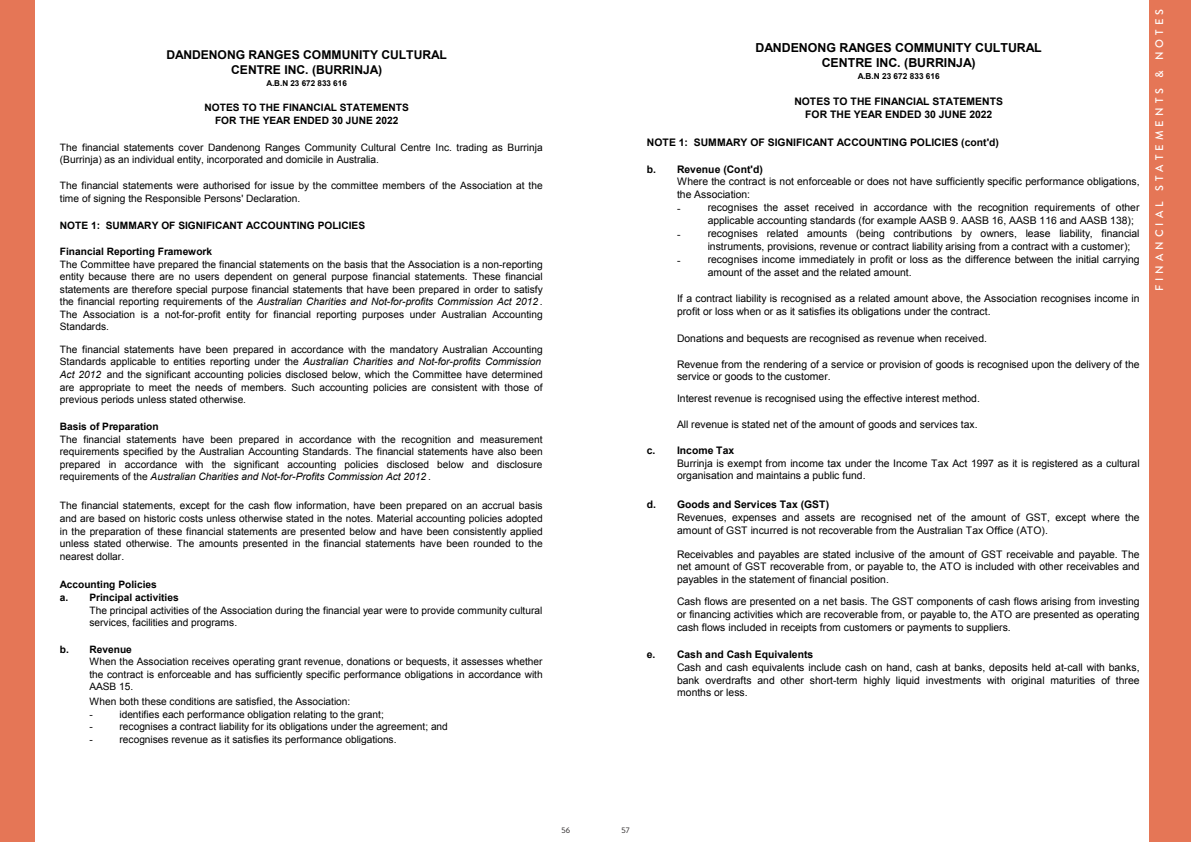
<style>
.page{position:relative;width:1191px;height:842px;background:#fff}
.page>*{position:absolute;margin:0;border:0;box-sizing:border-box;transform-origin:0 0}
.t1{font:700 12.4px/15.6px "Arial";letter-spacing:-.005em;color:#000;text-align:center}
.t2{font:700 12.1px/15.3px "Arial";letter-spacing:-.005em;color:#000;text-align:center}
.t3{font:500 11px "Brandon Grotesque";letter-spacing:.37em;color:#fff}
.t4{font:10.4px/12.8px "Arial";color:#000}
.t5{font:700 10.4px/13.3px "Arial";color:#000;text-align:center}
.t6{font:10.2px/12.5px "Arial";color:#000}
.t7{font:700 10.2px/13px "Arial";color:#000;text-align:center}
.t8{font:700 8.3px "Arial";letter-spacing:.005em;color:#000}
.t9{font:700 8.1px "Arial";letter-spacing:.005em;color:#000}
.t10{font:8px "Brandon Grotesque";color:#231f20}
.s1{font-style:italic}
</style>
<div class="page">
<div style="left:1149px;top:0;width:42px;height:842px;background:#e57656"></div>
<div style="left:0;top:0;width:34px;height:842px;background:#e57656"></div>
<p class="t2" style="left:166px;top:47px;width:282px">DANDENONG RANGES COMMUNITY CULTURAL<br>CENTRE INC. (BURRINJA)</p>
<p class="t9" style="left:266px;top:77px;width:82px">A.B.N 23 672 833 616</p>
<p class="t7" style="left:204px;top:102px;width:206px">NOTES TO THE FINANCIAL STATEMENTS<br>FOR THE YEAR ENDED 30 JUNE 2022</p>
<p class="t6" style="left:60px;top:141px;width:484px">The financial statements cover Dandenong Ranges Community Cultural Centre Inc. trading as Burrinja (Burrinja) as an individual entity, incorporated and domicile in Australia.</p>
<p class="t6" style="left:60px;top:179px;width:484px">The financial statements were authorised for issue by the committee members of the Association at the time of signing the Responsible Persons' Declaration.</p>
<p class="t7" style="left:60px;top:219px;width:307px">NOTE 1: SUMMARY OF SIGNIFICANT ACCOUNTING POLICIES</p>
<p class="t7" style="left:60px;top:245px;width:154px">Financial Reporting Framework</p>
<p class="t6" style="left:60px;top:258px;width:484px;text-align:justify">The Committee have prepared the financial statements on the basis that the Association is a non-reporting entity because there are no users dependent on general purpose financial statements. These financial statements are therefore special purpose financial statements that have been prepared in order to satisfy the financial reporting requirements of the <span class="s1">Australian Charities and Not-for-profits Commission Act 2012</span> .<br>The Association is a not-for-profit entity for financial reporting purposes under Australian Accounting Standards.</p>
<p class="t6" style="left:60px;top:343px;width:484px">The financial statements have been prepared in accordance with the mandatory Australian Accounting Standards applicable to entities reporting under the <span class="s1">Australian Charities and Not-for-profits Commission Act 2012</span> and the significant accounting policies disclosed below, which the Committee have determined are appropriate to meet the needs of members. Such accounting policies are consistent with those of previous periods unless stated otherwise.</p>
<p class="t7" style="left:60px;top:421px;width:100px">Basis of Preparation</p>
<p class="t6" style="left:60px;top:433px;width:484px;text-align:justify">The financial statements have been prepared in accordance with the recognition and measurement requirements specified by the Australian Accounting Standards. The financial statements have also been prepared in accordance with the significant accounting policies disclosed below and disclosure requirements of the <span class="s1">Australian Charities and Not-for-Profits Commission Act 2012</span> .</p>
<p class="t6" style="left:60px;top:500px;width:484px;text-align:justify">The financial statements, except for the cash flow information, have been prepared on an accrual basis and are based on historic costs unless otherwise stated in the notes. Material accounting policies adopted in the preparation of these financial statements are presented below and have been consistently applied unless stated otherwise. The amounts presented in the financial statements have been rounded to the nearest dollar.</p>
<p class="t7" style="left:60px;top:579px;width:120px;text-align:left">Accounting Policies<br>a. Principal activities</p>
<p class="t6" style="left:89px;top:604px;width:454px">The principal activities of the Association during the financial year were to provide community cultural services, facilities and programs.</p>
<p class="t7" style="left:60px;top:643px;width:74px">b. Revenue</p>
<p class="t6" style="left:89px;top:656px;width:455px;text-align:justify">When the Association receives operating grant revenue, donations or bequests, it assesses whether the contract is enforceable and has sufficiently specific performance obligations in accordance with AASB 15.</p>
<p class="t6" style="left:89px;top:695px;width:262px">When both these conditions are satisfied, the Association:</p>
<p class="t6" style="left:89px;top:708px;width:5px">-</p>
<p class="t6" style="left:119px;top:708px;width:266px">identifies each performance obligation relating to the grant;</p>
<p class="t6" style="left:89px;top:720px;width:5px">-</p>
<p class="t6" style="left:119px;top:720px;width:330px">recognises a contract liability for its obligations under the agreement; and</p>
<p class="t6" style="left:89px;top:733px;width:5px">-</p>
<p class="t6" style="left:119px;top:733px;width:279px">recognises revenue as it satisfies its performance obligations.</p>
<p class="t1" style="left:755px;top:40px;width:287px">DANDENONG RANGES COMMUNITY CULTURAL<br>CENTRE INC. (BURRINJA)</p>
<p class="t8" style="left:857px;top:71px;width:83px">A.B.N 23 672 833 616</p>
<p class="t5" style="left:794px;top:95px;width:210px">NOTES TO THE FINANCIAL STATEMENTS<br>FOR THE YEAR ENDED 30 JUNE 2022</p>
<p class="t5" style="left:647px;top:136px;width:354px">NOTE 1: SUMMARY OF SIGNIFICANT ACCOUNTING POLICIES (cont'd)</p>
<p class="t5" style="left:647px;top:163px;width:117px">b. Revenue (Cont'd)</p>
<p class="t4" style="left:677px;top:202px;width:5px">-</p>
<p class="t4" style="left:677px;top:228px;width:5px">-</p>
<p class="t4" style="left:677px;top:254px;width:5px">-</p>
<p class="t4" style="left:677px;top:175px;width:464px">Where the contract is not enforceable or does not have sufficiently specific performance obligations, the Association:</p>
<p class="t4" style="left:707px;top:227px;width:433px">recognises related amounts (being contributions by owners, lease liability, financial instruments, provisions, revenue or contract liability arising from a contract with a customer);</p>
<p class="t4" style="left:707px;top:201px;width:433px">recognises the asset received in accordance with the recognition requirements of other applicable accounting standards (for example AASB 9. AASB 16, AASB 116 and AASB 138);</p>
<p class="t4" style="left:707px;top:253px;width:433px">recognises income immediately in profit or loss as the difference between the initial carrying amount of the asset and the related amount.</p>
<p class="t4" style="left:677px;top:292px;width:464px">If a contract liability is recognised as a related amount above, the Association recognises income in profit or loss when or as it satisfies its obligations under the contract.</p>
<p class="t4" style="left:677px;top:332px;width:311px">Donations and bequests are recognised as revenue when received.</p>
<p class="t4" style="left:677px;top:358px;width:464px">Revenue from the rendering of a service or provision of goods is recognised upon the delivery of the service or goods to the customer.</p>
<p class="t4" style="left:677px;top:392px;width:304px">Interest revenue is recognised using the effective interest method.</p>
<p class="t4" style="left:677px;top:418px;width:302px">All revenue is stated net of the amount of goods and services tax.</p>
<p class="t4" style="left:677px;top:457px;width:464px">Burrinja is exempt from income tax under the Income Tax Act 1997 as it is registered as a cultural organisation and maintains a public fund.</p>
<p class="t5" style="left:647px;top:444px;width:89px">c. Income Tax</p>
<p class="t5" style="left:647px;top:498px;width:184px">d. Goods and Services Tax (GST)</p>
<p class="t4" style="left:677px;top:511px;width:464px">Revenues, expenses and assets are recognised net of the amount of GST, except where the amount of GST incurred is not recoverable from the Australian Tax Office (ATO).</p>
<p class="t4" style="left:677px;top:548px;width:464px;text-align:justify">Receivables and payables are stated inclusive of the amount of GST receivable and payable. The net amount of GST recoverable from, or payable to, the ATO is included with other receivables and payables in the statement of financial position.</p>
<p class="t4" style="left:677px;top:595px;width:464px;text-align:justify">Cash flows are presented on a net basis. The GST components of cash flows arising from investing or financing activities which are recoverable from, or payable to, the ATO are presented as operating cash flows included in receipts from customers or payments to suppliers.</p>
<p class="t4" style="left:677px;top:661px;width:464px;text-align:justify">Cash and cash equivalents include cash on hand, cash at banks, deposits held at-call with banks, bank overdrafts and other short-term highly liquid investments with original maturities of three months or less.</p>
<p class="t5" style="left:647px;top:648px;width:168px">e. Cash and Cash Equivalents</p>
<p class="t3" style="left:1151px;top:291px;width:284px;rotate:-90deg">FINANCIAL STATEMENTS &amp; NOTES</p>
<p class="t10" style="left:561px;top:825px;width:10px">56</p>
<p class="t10" style="left:621px;top:825px;width:10px">57</p>
</div>
